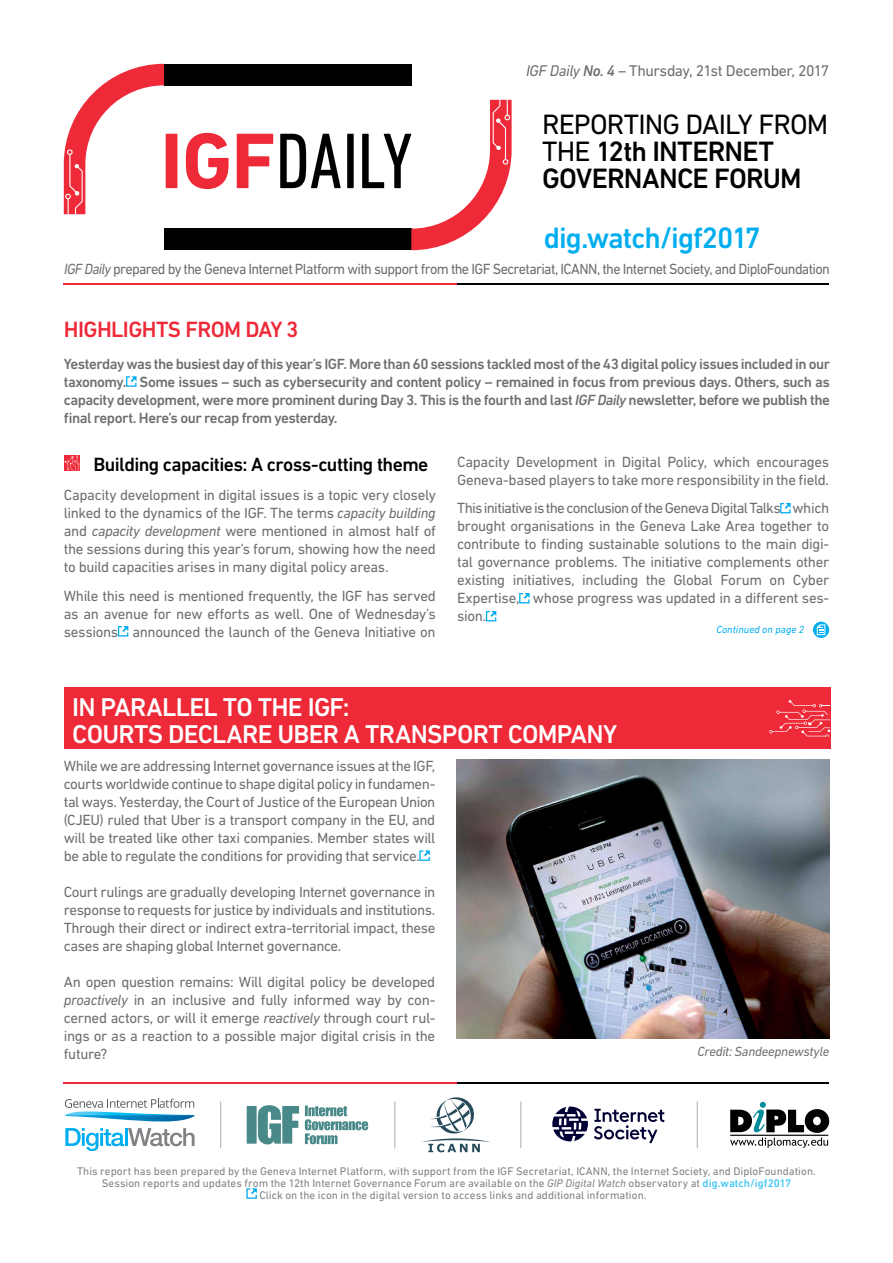
<style>
.page{position:relative;width:893px;height:1263px;background:#fff}
.page>*{position:absolute;margin:0;border:0;box-sizing:border-box;transform-origin:0 0}
.t1{font:condensed 80.1px "DIN Next LT Pro";letter-spacing:-.01em;color:#000}
.t2{font:500 30px "DIN Next LT Pro";letter-spacing:-.035em;color:#00aeef}
.t3{font:500 28.5px "DIN Next LT Pro";letter-spacing:-.03em;color:#000}
.t4{font:28.5px "DIN Next LT Pro";letter-spacing:-.03em;color:#000}
.t5{font:500 26.25px/26.7px "DIN Next LT Pro";letter-spacing:-.025em;color:#fff}
.t6{font:500 22.5px "DIN Next LT Pro";letter-spacing:-.025em;color:#ee2938}
.Podnaslov{font:500 19.5px "DIN Next LT Pro";letter-spacing:-.03em;color:#000}
.t7{font:15.75px "DIN Next LT Pro";letter-spacing:-.03em;color:#6d6e71}
.Body{font:15px/18px "DIN Next LT Pro";letter-spacing:-.03em;color:#6d6e71;text-align:justify}
.Body-2{font:500 15px/18px "DIN Next LT Pro";letter-spacing:-.035em;color:#6d6e71;text-align:justify}
.Body-3{font:15px "DIN Next LT Pro";letter-spacing:-.03em;color:#6d6e71;scale:.95 1}
.Potpis_za_slike{font:italic 13.5px "DIN Next LT Pro";letter-spacing:-.02em;color:#6d6e71}
.t8{font:11.25px "DIN Next LT Pro";letter-spacing:.005em;color:#808285}
.t9{font:italic 10.5px "DIN Next LT Pro";color:#00aeef}
.s1{font-weight:700;font-stretch:normal;color:#ee2938}
.s2{font-style:italic}
.s3{font-weight:500;font-style:italic}
.s4{font-weight:400}
.s5{font-weight:500;color:#44c8f5}
</style>
<div class="page">
<svg style="left:64px;top:455px;width:15px;height:16px"></svg>
<svg style="left:118px;top:626px;width:10px;height:10px"></svg>
<svg style="left:780px;top:503px;width:11px;height:10px"></svg>
<svg style="left:519px;top:593px;width:11px;height:10px"></svg>
<svg style="left:486px;top:611px;width:10px;height:10px"></svg>
<svg style="left:552px;top:1106px;width:112px;height:37px"></svg>
<svg style="left:730px;top:1102px;width:99px;height:46px"></svg>
<svg style="left:65px;top:1098px;width:130px;height:53px"></svg>
<svg style="left:422px;top:1097px;width:68px;height:55px"></svg>
<hr style="left:220px;top:1101px;width:1px;height:47px;background:#bcbec0">
<hr style="left:520px;top:1101px;width:1px;height:47px;background:#bcbec0">
<hr style="left:394px;top:1101px;width:1px;height:47px;background:#bcbec0">
<hr style="left:697px;top:1101px;width:1px;height:47px;background:#bcbec0">
<svg style="left:246px;top:1188px;width:11px;height:11px"></svg>
<svg style="left:247px;top:1105px;width:121px;height:39px"></svg>
<svg style="left:813px;top:622px;width:16px;height:16px"></svg>
<svg style="left:817px;top:624px;width:8px;height:11px"></svg>
<hr style="left:457px;top:283px;width:372px;height:2px;background:#000">
<hr style="left:64px;top:283px;width:393px;height:2px;background:#ee2938">
<hr style="left:457px;top:1082px;width:372px;height:1px;background:#000">
<hr style="left:64px;top:1082px;width:393px;height:1px;background:#ee2938">
<svg style="left:126px;top:376px;width:10px;height:11px"></svg>
<svg style="left:419px;top:850px;width:11px;height:11px"></svg>
<div style="left:64px;top:688px;width:766px;height:61px;background:#ee2938"></div>
<svg style="left:769px;top:700px;width:61px;height:37px"></svg>
<img style="left:457px;top:760px;width:372px;height:279px">
<div style="left:164px;top:64px;width:247px;height:21px;background:#000"></div>
<div style="left:164px;top:229px;width:247px;height:21px;background:#000"></div>
<svg style="left:64px;top:64px;width:100px;height:150px"></svg>
<svg style="left:411px;top:100px;width:101px;height:150px"></svg>
<p class="t1" style="left:160px;top:116px;width:254px"><span class="s1">IGF</span>DAILY</p>
<p class="t7" style="left:526px;top:61px;width:305px"><span class="s2">IGF Daily</span> <span class="s3">No. 4</span> – Thursday, 21st December, 2017</p>
<p class="t4" style="left:542px;top:107px;width:288px">REPORTING DAILY FROM</p>
<p class="t3" style="left:542px;top:134px;width:233px"><span class="s4">THE</span> 12th INTERNET</p>
<p class="t3" style="left:542px;top:161px;width:261px">GOVERNANCE FORUM</p>
<p class="t2" style="left:544px;top:221px;width:219px">dig.watch/igf2017</p>
<p class="Body-3" style="left:64px;top:260px;width:807px"><span class="s2">IGF Daily</span> prepared by the Geneva Internet Platform with support from the IGF Secretariat, ICANN, the Internet Society, and DiploFoundation</p>
<p class="t6" style="left:64px;top:316px;width:236px">HIGHLIGHTS FROM DAY 3</p>
<p class="Body-2" style="left:64px;top:354px;width:768px">Yesterday was the busiest day of this year’s IGF. More than 60 sessions tackled most of the 43 digital policy issues included in our taxonomy. Some issues – such as cybersecurity and content policy – remained in focus from previous days. Others, such as capacity development, were more prominent during Day 3. This is the fourth and last <span class="s2">IGF Daily</span> newsletter, before we publish the final report. Here’s our recap from yesterday.</p>
<p class="Podnaslov" style="left:94px;top:453px;width:336px">Building capacities: A cross-cutting theme</p>
<p class="Body" style="left:64px;top:486px;width:374px">Capacity development in digital issues is a topic very closely linked to the dynamics of the IGF. The terms <span class="s2">capacity building </span>and <span class="s2">capacity development</span> were mentioned in almost half of the sessions during this year’s forum, showing how the need to build capacities arises in many digital policy areas.</p>
<p class="Body" style="left:64px;top:586px;width:374px">While this need is mentioned frequently, the IGF has served as an avenue for new efforts as well. One of Wednesday’s sessions announced the launch of the Geneva Initiative on</p>
<p class="Body" style="left:457px;top:452px;width:374px">Capacity Development in Digital Policy, which encourages<br>Geneva-based players to take more responsibility in the field.</p>
<p class="Body" style="left:457px;top:499px;width:374px">This initiative is the conclusion of the Geneva Digital Talks which brought organisations in the Geneva Lake Area together to contribute to finding sustainable solutions to the main digi&shy;tal governance problems. The initiative complements other existing initiatives, including the Global Forum on Cyber Expertise, whose progress was updated in a different ses&shy;sion.</p>
<p class="t9" style="left:716px;top:623px;width:89px">Continued on page 2</p>
<p class="t5" style="left:72px;top:693px;width:546px">IN PARALLEL TO THE IGF:<br>COURTS DECLARE UBER A TRANSPORT COMPANY</p>
<p class="Body" style="left:64px;top:756px;width:373px">While we are addressing Internet governance issues at the IGF, courts worldwide continue to shape digital policy in fundamen&shy;tal ways. Yesterday, the Court of Justice of the European Union (CJEU) ruled that Uber is a transport company in the EU, and will be treated like other taxi companies. Member states will be able to regulate the conditions for providing that service.</p>
<p class="Body" style="left:64px;top:882px;width:373px">Court rulings are gradually developing Internet governance in response to requests for justice by individuals and institutions.<br>Through their direct or indirect extra-territorial impact, these cases are shaping global Internet governance.</p>
<p class="Body" style="left:64px;top:972px;width:373px">An open question remains: Will digital policy be developed <span class="s2">proactively</span> in an inclusive and fully informed way by con&shy;cerned actors, or will it emerge <span class="s2">reactively</span> through court rul&shy;ings or as a reaction to a possible major digital crisis in the future?</p>
<p class="Potpis_za_slike" style="left:697px;top:1044px;width:133px">Credit: Sandeepnewstyle</p>
<p class="t8" style="left:77px;top:1164px;width:740px">This report has been prepared by the Geneva Internet Platform, with support from the IGF Secretariat, ICANN, the Internet Society, and DiploFoundation.</p>
<p class="t8" style="left:102px;top:1176px;width:691px">Session reports and updates from the 12th Internet Governance Forum are available on the <span class="s2">GIP Digital Watch</span> observatory at <span class="s5">dig.watch/igf2017</span></p>
<p class="t8" style="left:259px;top:1188px;width:389px">Click on the icon in the digital version to access links and additional information.</p>
</div>
